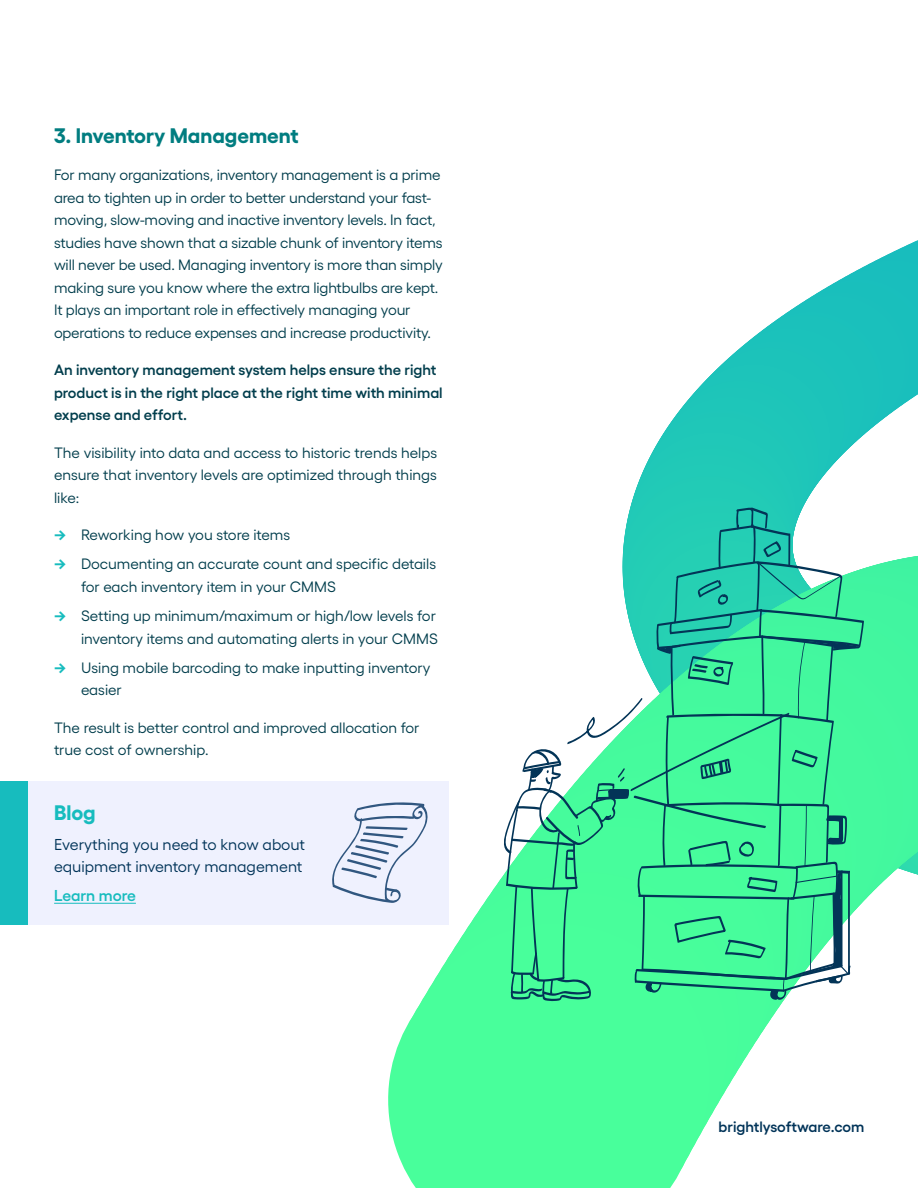
<style>
.page{position:relative;width:918px;height:1188px;background:#fff}
.page>*{position:absolute;margin:0;border:0;box-sizing:border-box;transform-origin:0 0}
.t1{font:700 21px "Yellix";color:#017d80}
.t2{font:700 21px "Yellix";color:#17bcbe}
.t3{font:15.75px/22.5px "Yellix";color:#003358}
.t4{font:600 15.75px "Yellix";color:#17bcbe}
.t5{font:15px/22.5px "Yellix";letter-spacing:-.01em;color:#003d4c}
.t6{font:600 15px/22.5px "Yellix";color:#003d4c}
.t7{font:600 15px "Yellix";color:#003358}
.s1{font-weight:700;color:#17bcbe}
</style>
<div class="page">
<svg style="left:393px;top:915px;width:325px;height:199px"></svg>
<svg style="left:393px;top:926px;width:319px;height:199px;fill:#48fe9b"></svg>
<svg style="left:388px;top:937px;width:318px;height:251px;fill:#48ff9b"></svg>
<div style="left:0;top:781px;width:449px;height:143px;background:#eff1fe"></div>
<hr style="left:54px;top:903px;width:82px;height:1px;background:#17bcbe">
<div style="left:0;top:781px;width:27px;height:143px;background:#17bcbe"></div>
<svg style="left:501px;top:240px;width:417px;height:761px"></svg>
<h1 class="t1" style="left:54px;top:118px;width:246px">3. Inventory Management</h1>
<p class="t5" style="left:54px;top:162px;width:390px">For many organizations, inventory management is a prime area to tighten up in order to better understand your fast&shy;moving, slow-moving and inactive inventory levels. In fact, studies have shown that a sizable chunk of inventory items will never be used. Managing inventory is more than simply making sure you know where the extra lightbulbs are kept.<br>It plays an important role in effectively managing your operations to reduce expenses and increase productivity.</p>
<p class="t6" style="left:54px;top:357px;width:390px">An inventory management system helps ensure the right product is in the right place at the right time with minimal expense and effort.</p>
<p class="t5" style="left:54px;top:440px;width:385px;text-align:justify">The visibility into data and access to historic trends helps ensure that inventory levels are optimized through things like:</p>
<p class="t5" style="left:54px;top:522px;width:238px"><span class="s1">→</span> Reworking how you store items</p>
<p class="t5" style="left:81px;top:551px;width:357px;text-indent:-27px"><span class="s1">→</span> Documenting an accurate count and specific details for each inventory item in your CMMS</p>
<p class="t5" style="left:54px;top:603px;width:385px;text-align:right"><span class="s1">→</span> Setting up minimum/maximum or high/low levels for inventory items and automating alerts in your CMMS</p>
<p class="t5" style="left:81px;top:655px;width:351px;text-indent:-27px"><span class="s1">→</span> Using mobile barcoding to make inputting inventory easier</p>
<p class="t5" style="left:54px;top:715px;width:367px">The result is better control and improved allocation for true cost of ownership.</p>
<h1 class="t2" style="left:54px;top:796px;width:43px">Blog</h1>
<p class="t3" style="left:54px;top:831px;width:253px">Everything you need to know about equipment inventory management</p>
<p class="t4" style="left:54px;top:883px;width:83px">Learn more</p>
<p class="t7" style="left:719px;top:1115px;width:147px">brightlysoftware.com</p>
</div>
